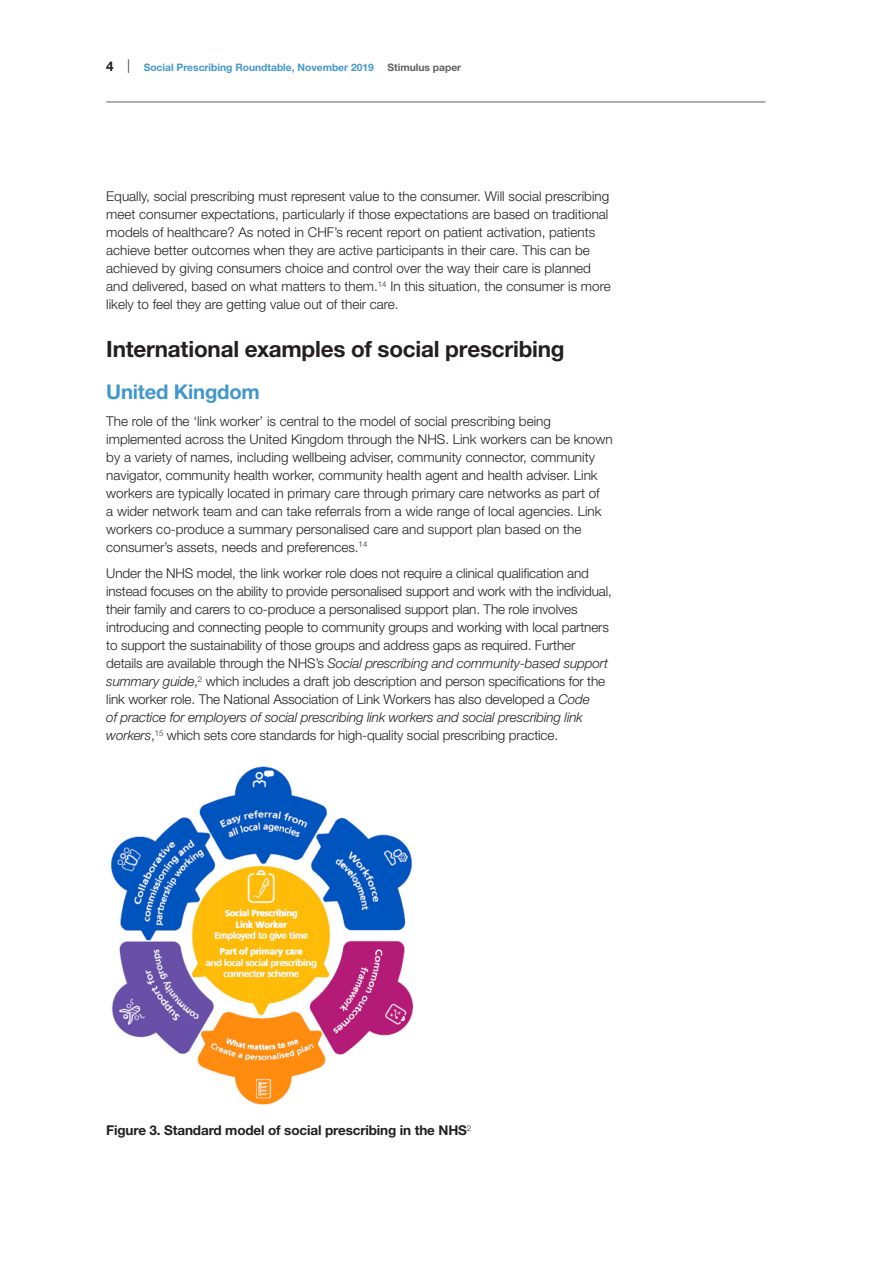
<style>
.page{position:relative;width:893px;height:1263px;background:#fff}
.page>*{position:absolute;margin:0;border:0;box-sizing:border-box;transform-origin:0 0}
.t1{font:700 22.5px "Helvetica Neue LT Std";letter-spacing:-.01em;color:#231f20}
.t2{font:700 20.25px "Helvetica Neue LT Std";letter-spacing:-.01em;color:#4297ca}
.Body_Text{font:300 13.5px/18px "Helvetica Neue LT Std";color:#231f20}
.Figure_Heading{font:700 13.5px "Helvetica Neue LT Std";letter-spacing:-.01em;color:#231f20}
.t3{font:700 10.2px "Helvetica Neue LT Std";color:#4297ca}
.t4{font:700 10.2px "Helvetica Neue LT Std";color:#5f5f62}
.s1{font-size:13.5px;color:#231f20}
.s2{font-weight:300;font-size:13.5px;color:#231f20}
.s3{font-style:italic}
</style>
<div class="page">
<hr style="left:106px;top:102px;width:659px;height:1px;background:#5f5f62">
<img style="left:111px;top:766px;width:303px;height:339px">
<p class="t3" style="left:106px;top:61px;width:269px"><span class="s1">4</span> <span class="s2">|</span> Social Prescribing Roundtable, November 2019</p>
<p class="t4" style="left:387px;top:61px;width:75px">Stimulus paper</p>
<p class="Body_Text" style="left:106px;top:187px;width:506px">Equally, social prescribing must represent value to the consumer. Will social prescribing meet consumer expectations, particularly if those expectations are based on traditional models of healthcare? As noted in CHF’s recent report on patient activation, patients achieve better outcomes when they are active participants in their care. This can be achieved by giving consumers choice and control over the way their care is planned and delivered, based on what matters to them.<sup>14</sup> In this situation, the consumer is more likely to feel they are getting value out of their care.</p>
<h2 class="t1" style="left:106px;top:335px;width:460px">International examples of social prescribing</h2>
<h3 class="t2" style="left:106px;top:379px;width:155px">United Kingdom</h3>
<p class="Body_Text" style="left:106px;top:411px;width:508px">The role of the ‘link worker’ is central to the model of social prescribing being implemented across the United Kingdom through the NHS. Link workers can be known by a variety of names, including wellbeing adviser, community connector, community navigator, community health worker, community health agent and health adviser. Link workers are typically located in primary care through primary care networks as part of<br>a wider network team and can take referrals from a wide range of local agencies. Link workers co-produce a summary personalised care and support plan based on the consumer’s assets, needs and preferences.<sup>14</sup></p>
<p class="Body_Text" style="left:106px;top:564px;width:507px">Under the NHS model, the link worker role does not require a clinical qualification and instead focuses on the ability to provide personalised support and work with the individual, their family and carers to co-produce a personalised support plan. The role involves introducing and connecting people to community groups and working with local partners to support the sustainability of those groups and address gaps as required. Further details are available through the NHS’s <span class="s3">Social prescribing and community-based support summary guide</span>,<sup>2</sup> which includes a draft job description and person specifications for the link worker role. The National Association of Link Workers has also developed a <span class="s3">Code<br>of practice for employers of social prescribing link workers and social prescribing link workers</span>,<sup>15</sup> which sets core standards for high-quality social prescribing practice.</p>
<p class="Figure_Heading" style="left:106px;top:1122px;width:366px">Figure 3. Standard model of social prescribing in the NHS<sup>2</sup></p>
</div>
